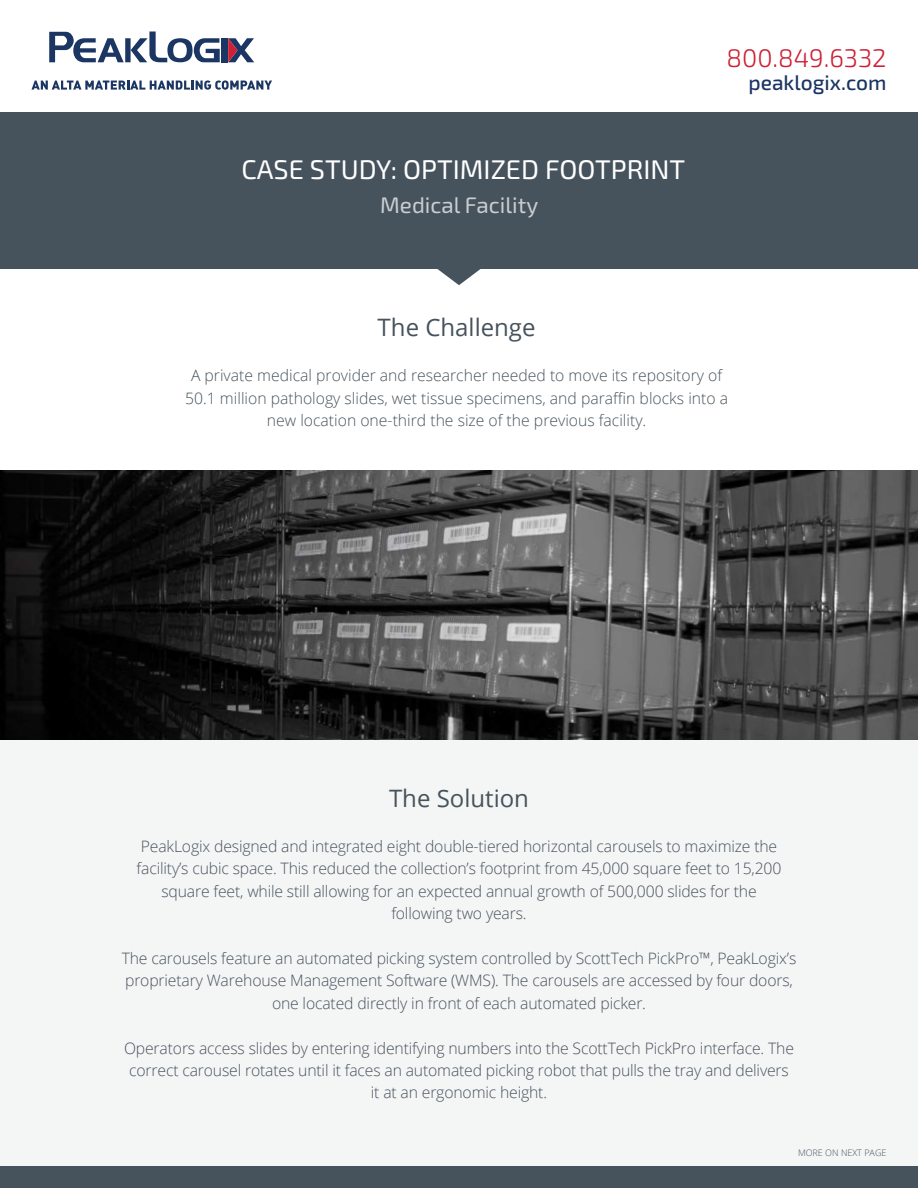
<style>
.page{position:relative;width:918px;height:1188px;background:#fff}
.page>*{position:absolute;margin:0;border:0;box-sizing:border-box;transform-origin:0 0}
.t1{font:27px "Exo 2";color:#fff}
.t2{font:300 25.5px "Exo 2";color:#cd1f35}
.t3{font:24px "Open Sans";color:#46535d}
.t4{font:22.5px "Exo 2";color:#c9ced1}
.t5{font:500 21px "Exo 2";color:#1b3463}
.t6{font:300 15.75px/22.4px "Open Sans";letter-spacing:-.01em;color:#46535d;text-align:center}
.t7{font:300 9px "Open Sans";color:#46535d}
</style>
<div class="page">
<div style="left:0;top:1166px;width:918px;height:22px;background:#46535d"></div>
<div style="left:0;top:740px;width:918px;height:426px;background:#f4f5f5"></div>
<img style="left:0;top:471px;width:918px;height:269px">
<svg style="left:437px;top:269px;width:44px;height:16px"></svg>
<div style="left:0;top:112px;width:918px;height:157px;background:#46535d"></div>
<svg style="left:31px;top:80px;width:241px;height:10px"></svg>
<svg style="left:49px;top:32px;width:171px;height:30px"></svg>
<div style="left:222px;top:38px;width:6px;height:24px;background:#1c3663"></div>
<svg style="left:228px;top:38px;width:26px;height:24px"></svg>
<p class="t1" style="left:241px;top:154px;width:445px">CASE STUDY: OPTIMIZED FOOTPRINT</p>
<p class="t4" style="left:380px;top:192px;width:160px">Medical Facility</p>
<p class="t2" style="left:727px;top:44px;width:161px">800.849.6332</p>
<p class="t5" style="left:748px;top:70px;width:140px">peaklogix.com</p>
<p class="t3" style="left:378px;top:311px;width:159px">The Challenge</p>
<p class="t6" style="left:185px;top:364px;width:544px">A private medical provider and researcher needed to move its repository of<br>50.1 million pathology slides, wet tissue specimens, and paraffin blocks into a new location one-third the size of the previous facility.</p>
<p class="t3" style="left:389px;top:782px;width:141px">The Solution</p>
<p class="t6" style="left:137px;top:835px;width:646px">PeakLogix designed and integrated eight double-tiered horizontal carousels to maximize the facility’s cubic space. This reduced the collection’s footprint from 45,000 square feet to 15,200 square feet, while still allowing for an expected annual growth of 500,000 slides for the following two years.</p>
<p class="t6" style="left:122px;top:947px;width:676px">The carousels feature an automated picking system controlled by ScottTech PickPro™, PeakLogix’s proprietary Warehouse Management Software (WMS). The carousels are accessed by four doors, one located directly in front of each automated picker.</p>
<p class="t6" style="left:124px;top:1036px;width:671px">Operators access slides by entering identifying numbers into the ScottTech PickPro interface. The correct carousel rotates until it faces an automated picking robot that pulls the tray and delivers</p>
<p class="t6" style="left:371px;top:1081px;width:178px">it at an ergonomic height.</p>
<p class="t7" style="left:798px;top:1147px;width:90px">MORE ON NEXT PAGE</p>
</div>
